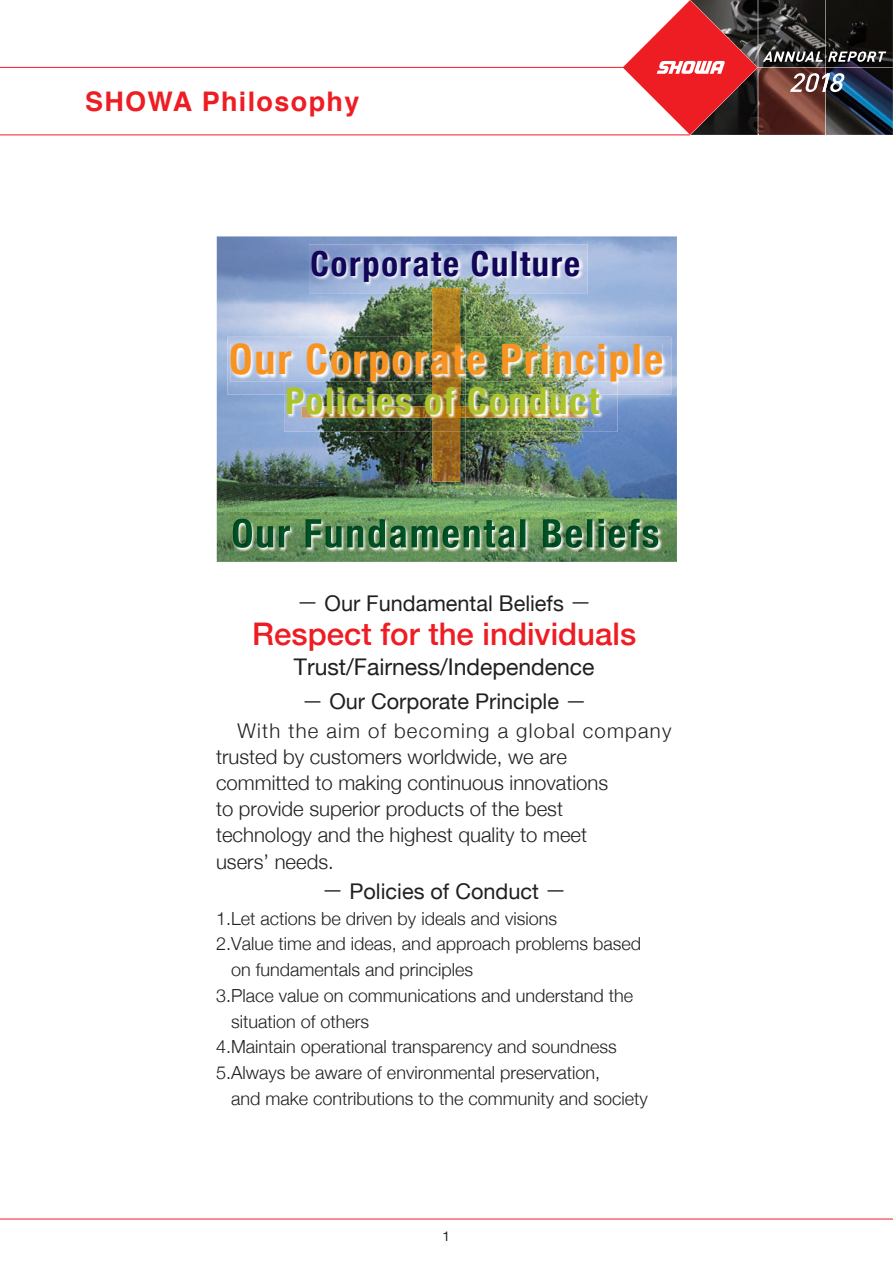
<style>
.page{position:relative;width:893px;height:1263px;background:#fff}
.page>*{position:absolute;margin:0;border:0;box-sizing:border-box;transform-origin:0 0}
.t1{font:700 condensed 41.85px "Helvetica Neue";letter-spacing:.05em;color:#f79321}
.t2{font:700 condensed 36.9px "Helvetica Neue";letter-spacing:.05em;color:#acc32b}
.t3{font:700 condensed 34.5px "Helvetica Neue";letter-spacing:.05em;color:#110658}
.t4{font:500 31.2px "Helvetica Neue";color:#ee1d23}
.t5{font:700 27px "Helvetica";letter-spacing:.05em;color:#ee1d23}
.t6{font:22.95px "Helvetica Neue";color:#231f20}
.t7{font:21.75px "Helvetica Neue";color:#231f20}
.t8{font:300 20.25px/26.2px "Helvetica Neue";color:#231f20}
.t9{font:300 18px "Helvetica Neue";color:#231f20}
.t10{font:13.5px "Helvetica Neue";color:#231f20}
.s1{font-family:"Koz Go Pro"}
</style>
<div class="page">
<img style="left:886px;top:0;width:7px;height:135px">
<svg style="left:623px;top:0;width:263px;height:135px"></svg>
<hr style="left:0;top:135px;width:690px;height:1px;background:#ee1d23">
<hr style="left:0;top:67px;width:628px;height:1px;background:#ee1d23">
<hr style="left:0;top:1219px;width:893px;height:1px;background:#ee1d23">
<img style="left:217px;top:236px;width:460px;height:326px">
<img style="left:230px;top:512px;width:447px;height:50px">
<img style="left:233px;top:519px;width:425px;height:29px">
<img style="left:309px;top:244px;width:279px;height:49px">
<img style="left:431px;top:287px;width:34px;height:200px">
<img style="left:433px;top:289px;width:27px;height:193px">
<img style="left:227px;top:337px;width:444px;height:57px">
<img style="left:433px;top:337px;width:27px;height:7px">
<img style="left:230px;top:344px;width:432px;height:38px">
<img style="left:284px;top:381px;width:333px;height:51px">
<svg style="left:433px;top:381px;width:27px;height:1px"></svg>
<img style="left:301px;top:406px;width:287px;height:12px">
<img style="left:431px;top:406px;width:34px;height:12px">
<img style="left:433px;top:406px;width:27px;height:12px">
<h3 class="t5" style="left:85px;top:79px;width:276px">SHOWA Philosophy</h3>
<h3 class="t3" style="left:311px;top:235px;width:271px">Corporate Culture</h3>
<h1 class="t1" style="left:229px;top:325px;width:436px">Our Corporate Principle</h1>
<h2 class="t2" style="left:285px;top:370px;width:316px">Policies of Conduct</h2>
<p class="t7" style="left:297px;top:587px;width:296px"><span class="s1">－</span> Our Fundamental Beliefs <span class="s1">－</span></p>
<h3 class="t4" style="left:252px;top:608px;width:385px">Respect for the individuals</h3>
<p class="t6" style="left:294px;top:650px;width:302px">Trust/Fairness/Independence</p>
<p class="t7" style="left:302px;top:686px;width:287px"><span class="s1">－</span> Our Corporate Principle <span class="s1">－</span></p>
<p class="t8" style="left:216px;top:716px;width:457px;text-indent:22px">With the aim of becoming a global company trusted by customers worldwide, we are<br>committed to making continuous innovations<br>to provide superior products of the best<br>technology and the highest quality to meet<br>users’ needs.</p>
<p class="t7" style="left:322px;top:875px;width:246px"><span class="s1">－</span> Policies of Conduct <span class="s1">－</span></p>
<p class="t9" style="left:216px;top:904px;width:343px">1.Let actions be driven by ideals and visions</p>
<p class="t9" style="left:216px;top:929px;width:427px">2.Value time and ideas, and approach problems based</p>
<p class="t9" style="left:231px;top:955px;width:243px">on fundamentals and principles</p>
<p class="t9" style="left:216px;top:981px;width:419px">3.Place value on communications and understand the</p>
<p class="t9" style="left:231px;top:1007px;width:140px">situation of others</p>
<p class="t9" style="left:216px;top:1032px;width:402px">4.Maintain operational transparency and soundness</p>
<p class="t9" style="left:216px;top:1058px;width:386px">5.Always be aware of environmental preservation,</p>
<p class="t9" style="left:231px;top:1084px;width:418px">and make contributions to the community and society</p>
<p class="t10" style="left:442px;top:1226px;width:9px">1</p>
</div>
